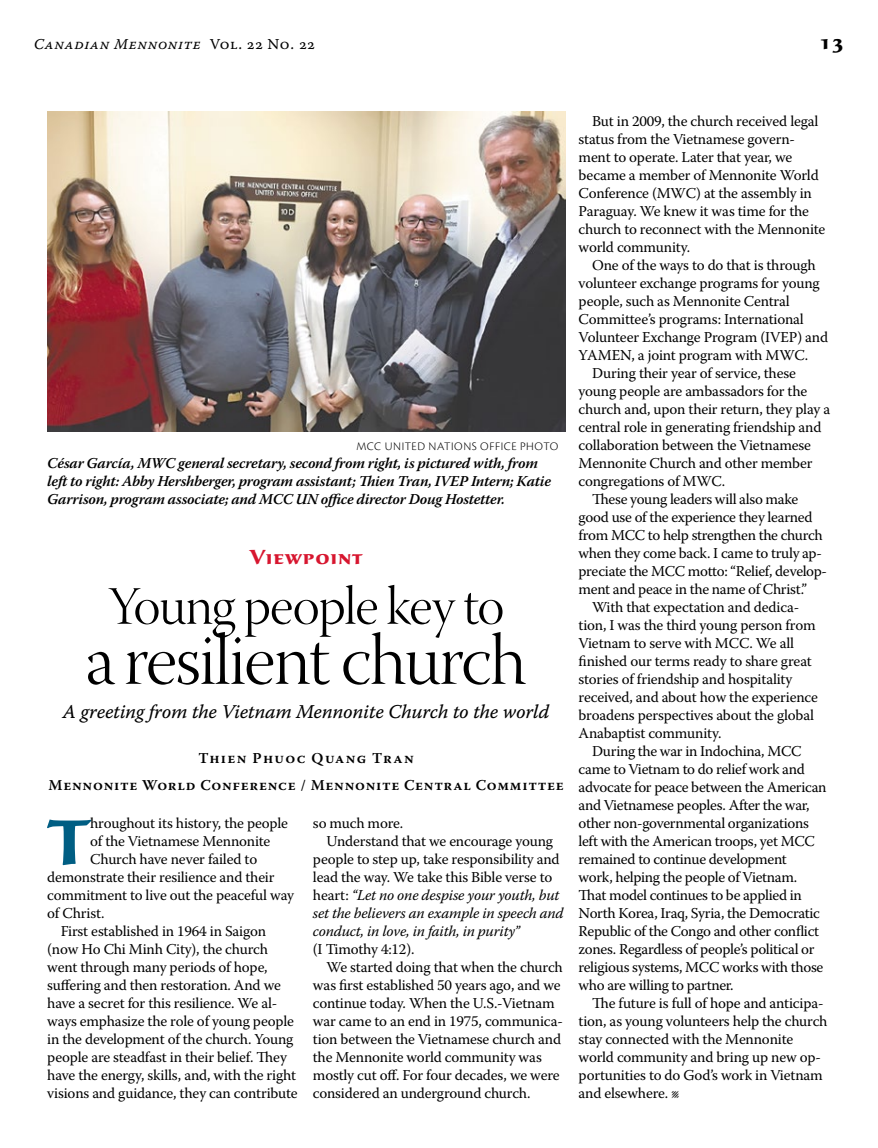
<style>
.page{position:relative;width:878px;height:1148px;background:#fff}
.page>*{position:absolute;margin:0;border:0;box-sizing:border-box;transform-origin:0 0}
.t1{font:72px "Warnock Pro Light Disp";letter-spacing:-.02em;color:#000}
.t2{font:700 66.3px "Sava Pro";color:#005e83}
.t3{font:54px "Warnock Pro Light Disp";letter-spacing:-.02em;color:#000}
.t4{font:700 21px "Sava Pro";letter-spacing:.035em;color:#d7162f}
.t5{font:700 21px "Sava Pro";color:#000}
.t6{font:19.5px "Warnock Pro It Capt";letter-spacing:-.015em;color:#000}
.t7{font:15px/18px "Warnock Pro";letter-spacing:-.01em;color:#000}
.t8{font:italic 600 15px/18px "Warnock Pro";letter-spacing:-.015em;color:#000}
.t9{font:italic 15px "Warnock Pro";letter-spacing:-.01em;color:#000}
.t10{font:600 15px/27px "Warnock Pro";letter-spacing:.05em;color:#000;text-align:center}
.t11{font:15px "Warnock Pro It Capt";letter-spacing:.035em;color:#000}
.t12{font:300 12px "Cronos Pro";letter-spacing:.05em;color:#000}
.s1{font-family:"Warnock Pro Capt"}
.s2{font-style:normal}
.s3{font-weight:300;font-style:italic}
</style>
<div class="page">
<img style="left:47px;top:112px;width:518px;height:319px">
<p class="t11" style="left:34px;top:35px;width:283px">Canadian Mennonite <span class="s1">Vol. 22 No. 22</span></p>
<h3 class="t5" style="left:819px;top:28px;width:27px">13</h3>
<p class="t12" style="left:356px;top:439px;width:203px">MCC UNITED NATIONS OFFICE PHOTO</p>
<p class="t8" style="left:47px;top:454px;width:505px">César García, MWC general secretary, second from right, is pictured with, from left to right: Abby Hershberger, program assistant; Thien Tran, IVEP Intern; Katie<br>Garrison, program associate; and MCC UN office director Doug Hostetter.</p>
<h3 class="t4" style="left:249px;top:542px;width:115px">Viewpoint</h3>
<h3 class="t3" style="left:108px;top:577px;width:397px">Young people key to</h3>
<h1 class="t1" style="left:86px;top:621px;width:442px">a resilient church</h1>
<h3 class="t6" style="left:63px;top:700px;width:488px">A greeting from the Vietnam Mennonite Church to the world</h3>
<p class="t10" style="left:49px;top:744px;width:516px">Thien Phuoc Quang Tran<br>Mennonite World Conference / Mennonite Central Committee</p>
<h2 class="t2" style="left:47px;top:798px;width:45px">T</h2>
<p class="t7" style="left:90px;top:814px;width:199px">hroughout its history, the people</p>
<p class="t7" style="left:313px;top:814px;width:92px">so much more.</p>
<p class="t7" style="left:326px;top:832px;width:228px">Understand that we encourage young</p>
<p class="t7" style="left:313px;top:850px;width:248px">people to step up, take responsibility and</p>
<p class="t7" style="left:313px;top:868px;width:241px">lead the way. We take this Bible verse to</p>
<p class="t9" style="left:313px;top:886px;width:248px"><span class="s2">heart:</span> “Let no one despise your youth, but</p>
<p class="t9" style="left:313px;top:904px;width:252px">set the believers an example in speech and</p>
<p class="t9" style="left:313px;top:922px;width:208px">conduct, in love, in faith, in purity”</p>
<p class="t7" style="left:313px;top:940px;width:103px">(I Timothy 4:12).</p>
<p class="t7" style="left:326px;top:958px;width:238px">We started doing that when the church</p>
<p class="t7" style="left:313px;top:976px;width:249px">was first established 50 years ago, and we</p>
<p class="t7" style="left:313px;top:994px;width:243px">continue today. When the U.S.-Vietnam</p>
<p class="t7" style="left:313px;top:1012px;width:251px">war came to an end in 1975, communica-</p>
<p class="t7" style="left:313px;top:1030px;width:250px">tion between the Vietnamese church and</p>
<p class="t7" style="left:313px;top:1048px;width:230px">the Mennonite world community was</p>
<p class="t7" style="left:313px;top:1066px;width:248px">mostly cut off. For four decades, we were</p>
<p class="t7" style="left:313px;top:1084px;width:219px">considered an underground church.</p>
<p class="t7" style="left:90px;top:832px;width:182px">of the Vietnamese Mennonite</p>
<p class="t7" style="left:90px;top:850px;width:168px">Church have never failed to</p>
<p class="t7" style="left:47px;top:868px;width:229px">demonstrate their resilience and their</p>
<p class="t7" style="left:47px;top:886px;width:248px">commitment to live out the peaceful way</p>
<p class="t7" style="left:47px;top:904px;width:59px">of Christ.</p>
<p class="t7" style="left:61px;top:922px;width:207px">First established in 1964 in Saigon</p>
<p class="t7" style="left:47px;top:940px;width:222px">(now Ho Chi Minh City), the church</p>
<p class="t7" style="left:47px;top:958px;width:222px">went through many periods of hope,</p>
<p class="t7" style="left:47px;top:976px;width:235px">suffering and then restoration. And we</p>
<p class="t7" style="left:47px;top:994px;width:231px">have a secret for this resilience. We al-</p>
<p class="t7" style="left:47px;top:1012px;width:248px">ways emphasize the role of young people</p>
<p class="t7" style="left:47px;top:1030px;width:248px">in the development of the church. Young</p>
<p class="t7" style="left:47px;top:1048px;width:241px">people are steadfast in their belief. They</p>
<p class="t7" style="left:47px;top:1066px;width:250px">have the energy, skills, and, with the right</p>
<p class="t7" style="left:47px;top:1084px;width:252px">visions and guidance, they can contribute</p>
<p class="t7" style="left:578px;top:112px;width:248px;text-indent:14px">But in 2009, the church received legal status from the Vietnamese govern&shy;ment to operate. Later that year, we became a member of Mennonite World Conference (MWC) at the assembly in Paraguay. We knew it was time for the church to reconnect with the Mennonite world community.</p>
<p class="t7" style="left:592px;top:256px;width:225px">One of the ways to do that is through</p>
<p class="t7" style="left:578px;top:274px;width:243px">volunteer exchange programs for young</p>
<p class="t7" style="left:578px;top:292px;width:213px">people, such as Mennonite Central</p>
<p class="t7" style="left:578px;top:310px;width:227px">Committee’s programs: International</p>
<p class="t7" style="left:578px;top:328px;width:251px">Volunteer Exchange Program (IVEP) and</p>
<p class="t7" style="left:578px;top:346px;width:231px">YAMEN, a joint program with MWC.</p>
<p class="t7" style="left:592px;top:364px;width:205px">During their year of service, these</p>
<p class="t7" style="left:578px;top:382px;width:230px">young people are ambassadors for the</p>
<p class="t7" style="left:578px;top:400px;width:253px">church and, upon their return, they play a</p>
<p class="t7" style="left:578px;top:418px;width:244px">central role in generating friendship and</p>
<p class="t7" style="left:578px;top:436px;width:234px">collaboration between the Vietnamese</p>
<p class="t7" style="left:578px;top:454px;width:235px">Mennonite Church and other member</p>
<p class="t7" style="left:578px;top:472px;width:148px">congregations of MWC.</p>
<p class="t7" style="left:592px;top:490px;width:208px">These young leaders will also make</p>
<p class="t7" style="left:578px;top:508px;width:235px">good use of the experience they learned</p>
<p class="t7" style="left:578px;top:526px;width:246px">from MCC to help strengthen the church</p>
<p class="t7" style="left:578px;top:544px;width:245px">when they come back. I came to truly ap-</p>
<p class="t7" style="left:578px;top:562px;width:250px">preciate the MCC motto: “Relief, develop-</p>
<p class="t7" style="left:578px;top:580px;width:230px">ment and peace in the name of Christ.”</p>
<p class="t7" style="left:592px;top:598px;width:209px">With that expectation and dedica-</p>
<p class="t7" style="left:578px;top:616px;width:238px">tion, I was the third young person from</p>
<p class="t7" style="left:578px;top:634px;width:217px">Vietnam to serve with MCC. We all</p>
<p class="t7" style="left:578px;top:652px;width:235px">finished our terms ready to share great</p>
<p class="t7" style="left:578px;top:670px;width:215px">stories of friendship and hospitality</p>
<p class="t7" style="left:578px;top:688px;width:241px">received, and about how the experience</p>
<p class="t7" style="left:578px;top:706px;width:237px">broadens perspectives about the global</p>
<p class="t7" style="left:578px;top:724px;width:144px">Anabaptist community.</p>
<p class="t7" style="left:592px;top:742px;width:211px">During the war in Indochina, MCC</p>
<p class="t7" style="left:578px;top:760px;width:228px">came to Vietnam to do relief work and</p>
<p class="t7" style="left:578px;top:778px;width:249px">advocate for peace between the American</p>
<p class="t7" style="left:578px;top:796px;width:232px">and Vietnamese peoples. After the war,</p>
<p class="t7" style="left:578px;top:814px;width:232px">other non-governmental organizations</p>
<p class="t7" style="left:578px;top:832px;width:238px">left with the American troops, yet MCC</p>
<p class="t7" style="left:578px;top:850px;width:210px">remained to continue development</p>
<p class="t7" style="left:578px;top:868px;width:220px">work, helping the people of Vietnam.</p>
<p class="t7" style="left:578px;top:886px;width:225px">That model continues to be applied in</p>
<p class="t7" style="left:578px;top:904px;width:243px">North Korea, Iraq, Syria, the Democratic</p>
<p class="t7" style="left:578px;top:922px;width:242px">Republic of the Congo and other conflict</p>
<p class="t7" style="left:578px;top:940px;width:237px">zones. Regardless of people’s political or</p>
<p class="t7" style="left:578px;top:958px;width:246px">religious systems, MCC works with those</p>
<p class="t7" style="left:578px;top:976px;width:156px">who are willing to partner.</p>
<p class="t7" style="left:592px;top:994px;width:233px">The future is full of hope and anticipa-</p>
<p class="t7" style="left:578px;top:1012px;width:250px">tion, as young volunteers help the church</p>
<p class="t7" style="left:578px;top:1030px;width:216px">stay connected with the Mennonite</p>
<p class="t7" style="left:578px;top:1048px;width:244px">world community and bring up new op-</p>
<p class="t7" style="left:578px;top:1066px;width:246px">portunities to do God’s work in Vietnam</p>
<p class="t7" style="left:578px;top:1084px;width:103px">and elsewhere. <span class="s3">l</span></p>
</div>
